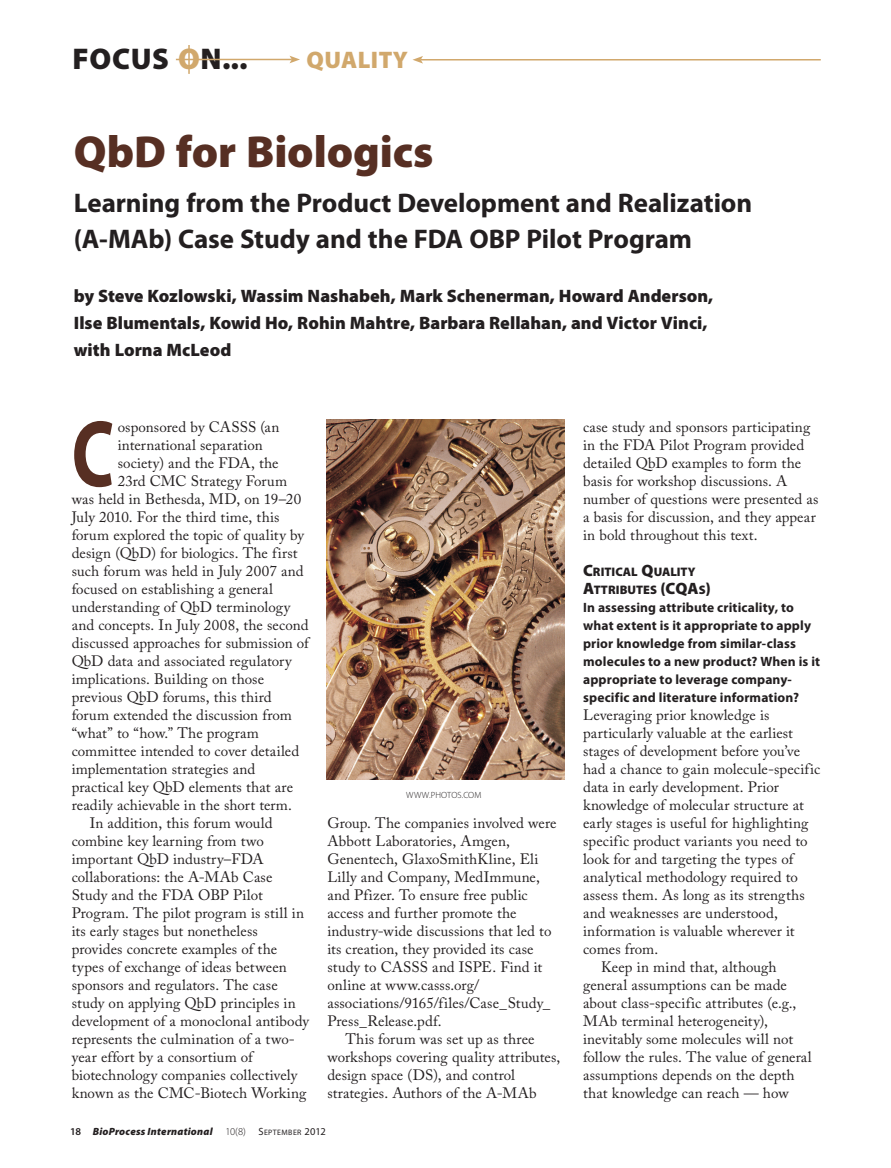
<style>
.page{position:relative;width:891px;height:1168px;background:#fff}
.page>*{position:absolute;margin:0;border:0;box-sizing:border-box;transform-origin:0 0}
.Body_1_w_dropcap{font:700 95.1px "Myriad Pro";color:#572f23;scale:.75 1}
.t1{font:900 45px "Myriad Pro";letter-spacing:-.005em;color:#572f23}
.t2{font:900 30px "Myriad Pro";letter-spacing:.02em;color:#231f20}
.Subtitle{font:700 27px/36px "Myriad Pro";letter-spacing:-.005em;color:#231f20}
.t3{font:900 24px "Myriad Pro";letter-spacing:.02em;color:#d1a86c}
.Byline{font:900 18px/27px "Myriad Pro";color:#231f20}
.Body_w_indent{font:15px/18px "Adobe Caslon Pro";letter-spacing:.005em;color:#231f20}
.Body_1_w_dropcap-2{font:15px "Adobe Caslon Pro";letter-spacing:.005em;color:#231f20}
.Body_1__no_indent{font:15px/18px "Adobe Caslon Pro";letter-spacing:.005em;color:#231f20}
.Body_1__no_indent-2{font:700 13.5px/18px "Myriad Pro";letter-spacing:.01em;color:#231f20}
.A-head__2_lines_or_l{font:900 12.3px/18px "Myriad Pro";color:#231f20}
.t4{font:italic 900 10.5px "Myriad Pro";letter-spacing:.02em;color:#231f20}
.Caption__Photo{font:300 9px "Myriad Pro";letter-spacing:.005em;color:#231f20}
.s1{color:#d1a86c}
.s2{font-weight:600;font-style:normal}
.s3{font-weight:300;font-style:normal}
.s4{font-weight:400;font-style:normal}
.s5{font-weight:400;font-style:normal;font-size:7.8px}
.s6{font-size:16.5px}
</style>
<div class="page">
<img style="left:326px;top:420px;width:238px;height:360px">
<hr style="left:176px;top:59px;width:116px;height:1px;background:#d1a86c">
<svg style="left:290px;top:56px;width:10px;height:7px"></svg>
<hr style="left:188px;top:45px;width:2px;height:29px;background:#d1a86c">
<hr style="left:421px;top:59px;width:400px;height:1px;background:#d1a86c">
<svg style="left:413px;top:56px;width:10px;height:8px"></svg>
<p class="t2" style="left:73px;top:42px;width:176px">FOCUS <span class="s1">O</span>N...</p>
<p class="t3" style="left:307px;top:46px;width:103px">QUALITY</p>
<p class="t1" style="left:74px;top:126px;width:361px">QbD for Biologics</p>
<p class="Subtitle" style="left:74px;top:184px;width:680px">Learning from the Product Development and Realization (A-MAb) Case Study and the FDA OBP Pilot Program</p>
<p class="Byline" style="left:74px;top:282px;width:641px">by Steve Kozlowski, Wassim Nashabeh, Mark Schenerman, Howard Anderson,<br>Ilse Blumentals, Kowid Ho, Rohin Mahtre, Barbara Rellahan, and Victor Vinci, with Lorna McLeod</p>
<p class="Body_1_w_dropcap" style="left:72px;top:392px;width:58px">C</p>
<p class="Body_1_w_dropcap-2" style="left:118px;top:418px;width:163px">osponsored by CASSS (an</p>
<p class="Body_1_w_dropcap-2" style="left:118px;top:436px;width:146px">international separation</p>
<p class="Body_1_w_dropcap-2" style="left:118px;top:454px;width:162px">society) and the FDA, the</p>
<p class="Body_1_w_dropcap-2" style="left:118px;top:472px;width:171px">23rd CMC Strategy Forum</p>
<p class="Body_1_w_dropcap-2" style="left:72px;top:490px;width:231px">was held in Bethesda, MD, on 19–20</p>
<p class="Body_1_w_dropcap-2" style="left:72px;top:508px;width:209px">July 2010. For the third time, this</p>
<p class="Body_1_w_dropcap-2" style="left:72px;top:526px;width:234px">forum explored the topic of quality by</p>
<p class="Body_1_w_dropcap-2" style="left:72px;top:544px;width:227px">design (QbD) for biologics. The first</p>
<p class="Body_1_w_dropcap-2" style="left:72px;top:562px;width:233px">such forum was held in July 2007 and</p>
<p class="Body_1_w_dropcap-2" style="left:72px;top:580px;width:203px">focused on establishing a general</p>
<p class="Body_1_w_dropcap-2" style="left:72px;top:598px;width:220px">understanding of QbD terminology</p>
<p class="Body_1_w_dropcap-2" style="left:72px;top:616px;width:238px">and concepts. In July 2008, the second</p>
<p class="Body_1_w_dropcap-2" style="left:72px;top:634px;width:239px">discussed approaches for submission of</p>
<p class="Body_1_w_dropcap-2" style="left:72px;top:652px;width:221px">QbD data and associated regulatory</p>
<p class="Body_1_w_dropcap-2" style="left:72px;top:670px;width:194px">implications. Building on those</p>
<p class="Body_1_w_dropcap-2" style="left:72px;top:688px;width:201px">previous QbD forums, this third</p>
<p class="Body_1_w_dropcap-2" style="left:72px;top:706px;width:222px">forum extended the discussion from</p>
<p class="Body_1_w_dropcap-2" style="left:72px;top:724px;width:189px">“what” to “how.” The program</p>
<p class="Body_1_w_dropcap-2" style="left:72px;top:742px;width:229px">committee intended to cover detailed</p>
<p class="Body_1_w_dropcap-2" style="left:72px;top:760px;width:185px">implementation strategies and</p>
<p class="Body_1_w_dropcap-2" style="left:72px;top:778px;width:223px">practical key QbD elements that are</p>
<p class="Body_1_w_dropcap-2" style="left:72px;top:796px;width:222px">readily achievable in the short term.</p>
<p class="Body_w_indent" style="left:72px;top:814px;width:239px;text-indent:18px">In addition, this forum would combine key learning from two important QbD industry–FDA collaborations: the A-MAb Case Study and the FDA OBP Pilot Program. The pilot program is still in its early stages but nonetheless provides concrete examples of the types of exchange of ideas between sponsors and regulators. The case study on applying QbD principles in development of a monoclonal antibody represents the culmination of a two&shy;year effort by a consortium of biotechnology companies collectively known as the CMC-Biotech Working</p>
<p class="Body_w_indent" style="left:327px;top:814px;width:231px">Group. The companies involved were<br>Abbott Laboratories, Amgen,<br>Genentech, GlaxoSmithKline, Eli<br>Lilly and Company, MedImmune, and Pfizer. To ensure free public access and further promote the industry-wide discussions that led to its creation, they provided its case study to CASSS and ISPE. Find it online at www.casss.org/ associations/9165/files/Case_Study_<br>Press_Release.pdf.</p>
<p class="Caption__Photo" style="left:406px;top:789px;width:77px">WWW.PHOTOS.COM</p>
<p class="Body_w_indent" style="left:327px;top:1030px;width:234px;text-indent:18px">This forum was set up as three workshops covering quality attributes, design space (DS), and control strategies. Authors of the A-MAb</p>
<p class="t4" style="left:70px;top:1125px;width:257px"><span class="s2">18</span> BioProcess International <span class="s3">10(8)</span> <span class="s4">S</span><span class="s5">EPTEMBER</span> <span class="s4">2012</span></p>
<p class="Body_w_indent" style="left:583px;top:418px;width:237px">case study and sponsors participating in the FDA Pilot Program provided detailed QbD examples to form the basis for workshop discussions. A number of questions were presented as a basis for discussion, and they appear in bold throughout this text.</p>
<p class="A-head__2_lines_or_l" style="left:583px;top:563px;width:129px"><span class="s6">C</span>RITICAL <span class="s6">Q</span>UALITY<br><span class="s6">A</span>TTRIBUTES <span class="s6">(CQA</span>S<span class="s6">)</span></p>
<p class="Body_1__no_indent-2" style="left:583px;top:598px;width:239px">In assessing attribute criticality, to what extent is it appropriate to apply prior knowledge from similar-class molecules to a new product? When is it appropriate to leverage company&shy;specific and literature information?</p>
<p class="Body_1__no_indent" style="left:583px;top:706px;width:239px">Leveraging prior knowledge is particularly valuable at the earliest stages of development before you’ve had a chance to gain molecule-specific data in early development. Prior knowledge of molecular structure at early stages is useful for highlighting specific product variants you need to look for and targeting the types of analytical methodology required to assess them. As long as its strengths and weaknesses are understood, information is valuable wherever it comes from.</p>
<p class="Body_w_indent" style="left:583px;top:958px;width:230px;text-indent:18px">Keep in mind that, although general assumptions can be made about class-specific attributes (e.g., MAb terminal heterogeneity), inevitably some molecules will not follow the rules. The value of general assumptions depends on the depth that knowledge can reach — how</p>
</div>
